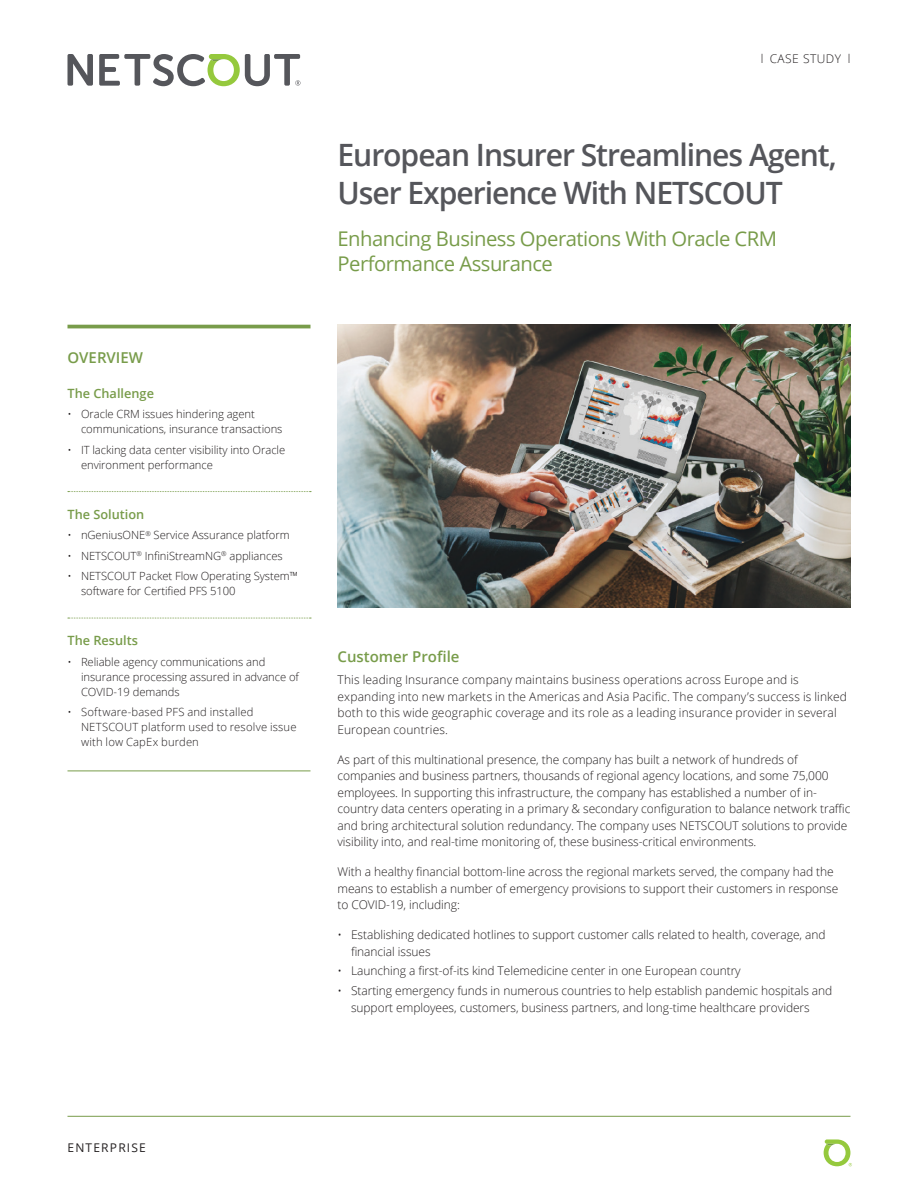
<style>
.page{position:relative;width:918px;height:1188px;background:#fff}
.page>*{position:absolute;margin:0;border:0;box-sizing:border-box;transform-origin:0 0}
.Document_Title{font:600 30.75px/37.5px "Open Sans";letter-spacing:-.035em;color:#55565b}
.Subtitle{font:20.25px/25.5px "Open Sans";letter-spacing:-.025em;color:#789c4a}
.Level_1_-_Heading{font:600 15px "Open Sans";color:#789c4a}
.Level_1_-_Section_He{font:600 15px "Open Sans";color:#789c4a}
.Level_2_-_Heading{font:600 12.75px "Open Sans";color:#789c4a}
.Body{font:300 12px/16.5px "Open Sans";letter-spacing:-.005em;color:#231f20}
.Body-2{font:300 12px "Open Sans";letter-spacing:.04em;color:#231f20}
.t1{font:12px "Open Sans";letter-spacing:.1em;color:#231f20}
.t2{font:300 11.25px/15px "Open Sans";letter-spacing:-.005em;color:#231f20}
.t3{font:300 11.25px/15px "Open Sans";letter-spacing:.015em;color:#231f20}
</style>
<div class="page">
<svg style="left:68px;top:54px;width:25px;height:32px"></svg>
<svg style="left:99px;top:54px;width:201px;height:32px"></svg>
<hr style="left:68px;top:1116px;width:782px;height:1px;background:#789c4a">
<svg style="left:824px;top:1139px;width:28px;height:27px"></svg>
<img style="left:338px;top:324px;width:512px;height:284px">
<hr style="left:68px;top:325px;width:242px;height:3px;background:#789c4a">
<svg style="left:68px;top:491px;width:243px;height:1px"></svg>
<svg style="left:68px;top:618px;width:243px;height:1px"></svg>
<hr style="left:68px;top:771px;width:242px;height:1px;background:#789c4a">
<p class="Level_1_-_Section_He" style="left:68px;top:347px;width:77px">OVERVIEW</p>
<p class="Level_2_-_Heading" style="left:68px;top:385px;width:88px">The Challenge</p>
<p class="t2" style="left:81px;top:406px;width:203px;text-indent:-14px">• Oracle CRM issues hindering agent communications, insurance transactions</p>
<p class="t2" style="left:81px;top:442px;width:206px;text-indent:-14px">• IT lacking data center visibility into Oracle environment performance</p>
<p class="Level_2_-_Heading" style="left:68px;top:506px;width:78px">The Solution</p>
<p class="t2" style="left:68px;top:527px;width:224px">• nGeniusONE<sup>®</sup> Service Assurance platform</p>
<p class="t2" style="left:68px;top:548px;width:217px">• NETSCOUT<sup>®</sup> InfiniStreamNG<sup>®</sup> appliances</p>
<p class="t2" style="left:81px;top:568px;width:218px;text-indent:-14px">• NETSCOUT Packet Flow Operating System™ software for Certified PFS 5100</p>
<p class="Level_2_-_Heading" style="left:68px;top:632px;width:72px">The Results</p>
<p class="t2" style="left:81px;top:654px;width:220px;text-indent:-14px">• Reliable agency communications and insurance processing assured in advance of<br>COVID-19 demands</p>
<p class="t3" style="left:81px;top:704px;width:217px;text-indent:-14px">• Software-based PFS and installed<br>NETSCOUT platform used to resolve issue with low CapEx burden</p>
<p class="Body-2" style="left:761px;top:51px;width:91px">l CASE STUDY l</p>
<p class="Document_Title" style="left:338px;top:136px;width:501px">European Insurer Streamlines Agent,<br>User Experience With NETSCOUT</p>
<p class="Subtitle" style="left:338px;top:225px;width:441px">Enhancing Business Operations With Oracle CRM<br>Performance Assurance</p>
<p class="Level_1_-_Heading" style="left:338px;top:646px;width:124px">Customer Profile</p>
<p class="Body" style="left:338px;top:671px;width:511px">This leading Insurance company maintains business operations across Europe and is expanding into new markets in the Americas and Asia Pacific. The company’s success is linked both to this wide geographic coverage and its role as a leading insurance provider in several European countries.</p>
<p class="Body" style="left:338px;top:751px;width:515px">As part of this multinational presence, the company has built a network of hundreds of companies and business partners, thousands of regional agency locations, and some 75,000 employees. In supporting this infrastructure, the company has established a number of in&shy;country data centers operating in a primary &amp; secondary configuration to balance network traffic and bring architectural solution redundancy. The company uses NETSCOUT solutions to provide visibility into, and real-time monitoring of, these business-critical environments.</p>
<p class="Body" style="left:338px;top:863px;width:502px">With a healthy financial bottom-line across the regional markets served, the company had the means to establish a number of emergency provisions to support their customers in response to COVID-19, including:</p>
<p class="Body" style="left:351px;top:926px;width:476px;text-indent:-14px">• Establishing dedicated hotlines to support customer calls related to health, coverage, and financial issues</p>
<p class="Body" style="left:338px;top:962px;width:405px">• Launching a first-of-its kind Telemedicine center in one European country</p>
<p class="Body" style="left:351px;top:982px;width:483px;text-indent:-14px">• Starting emergency funds in numerous countries to help establish pandemic hospitals and support employees, customers, business partners, and long-time healthcare providers</p>
<p class="t1" style="left:68px;top:1139px;width:80px">ENTERPRISE</p>
</div>
